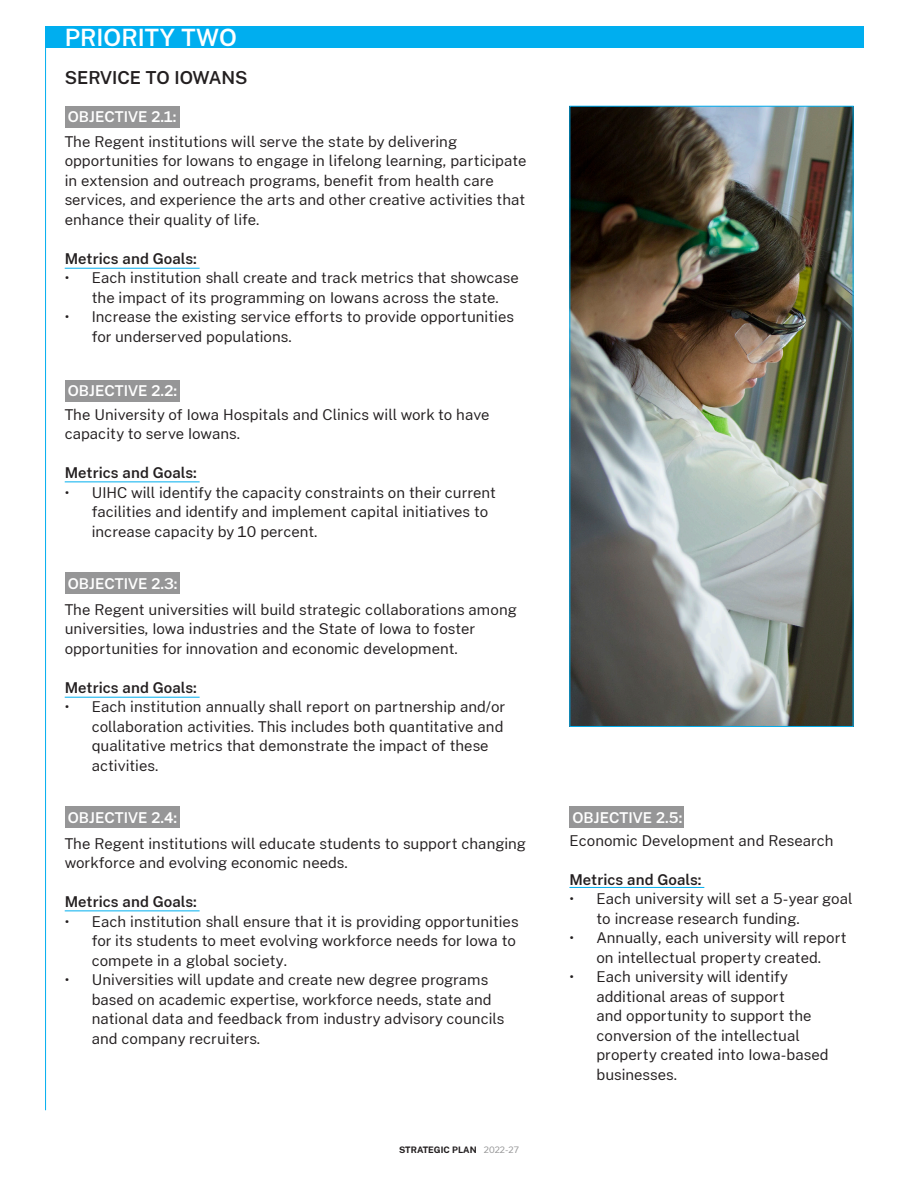
<style>
.page{position:relative;width:918px;height:1188px;background:#fff}
.page>*{position:absolute;margin:0;border:0;box-sizing:border-box;transform-origin:0 0}
.t1{font:600 24px "Cheyenne Sans";color:#fff}
.t2{font:600 18px "Cheyenne Sans";color:#231f20}
.t3{font:15px/19.5px "Cheyenne Sans";color:#231f20}
.t4{font:600 15px "Cheyenne Sans";color:#231f20}
.t5{font:600 15px "Cheyenne Sans";color:#fff}
.t6{font:700 9px "Cheyenne Sans";color:#231f20}
.s1{font-weight:400;color:#969697}
</style>
<div class="page">
<img style="left:571px;top:108px;width:281px;height:617px">
<div style="left:569px;top:106px;width:285px;height:621px;border:1px solid #00aeef"></div>
<div style="left:45px;top:27px;width:819px;height:21px;background:#00aeef"></div>
<hr style="left:45px;top:47px;width:1px;height:1063px;background:#00aeef">
<div style="left:65px;top:106px;width:115px;height:21px;background:#969697"></div>
<div style="left:65px;top:380px;width:115px;height:21px;background:#969697"></div>
<div style="left:65px;top:572px;width:115px;height:22px;background:#969697"></div>
<div style="left:65px;top:806px;width:115px;height:22px;background:#969697"></div>
<div style="left:569px;top:806px;width:115px;height:22px;background:#969697"></div>
<hr style="left:569px;top:887px;width:135px;height:1px;background:#00aeef">
<hr style="left:65px;top:268px;width:135px;height:1px;background:#00aeef">
<hr style="left:65px;top:482px;width:135px;height:1px;background:#00aeef">
<hr style="left:65px;top:697px;width:135px;height:1px;background:#00aeef">
<hr style="left:65px;top:910px;width:135px;height:1px;background:#00aeef">
<h1 class="t1" style="left:65px;top:22px;width:174px">PRIORITY TWO</h1>
<p class="t2" style="left:65px;top:66px;width:184px">SERVICE TO IOWANS</p>
<p class="t5" style="left:68px;top:107px;width:110px">OBJECTIVE 2.1:</p>
<p class="t3" style="left:65px;top:131px;width:463px">The Regent institutions will serve the state by delivering opportunities for Iowans to engage in lifelong learning, participate in extension and outreach programs, benefit from health care services, and experience the arts and other creative activities that enhance their quality of life.</p>
<p class="t4" style="left:65px;top:249px;width:134px">Metrics and Goals:</p>
<p class="t3" style="left:65px;top:268px;width:456px;text-align:center">• Each institution shall create and track metrics that showcase the impact of its programming on Iowans across the state.</p>
<p class="t3" style="left:92px;top:307px;width:424px;text-indent:-27px">• Increase the existing service efforts to provide opportunities for underserved populations.</p>
<p class="t5" style="left:68px;top:381px;width:111px">OBJECTIVE 2.2:</p>
<p class="t3" style="left:65px;top:404px;width:426px">The University of Iowa Hospitals and Clinics will work to have capacity to serve Iowans.</p>
<p class="t4" style="left:65px;top:463px;width:134px">Metrics and Goals:</p>
<p class="t3" style="left:92px;top:482px;width:406px;text-indent:-27px">• UIHC will identify the capacity constraints on their current facilities and identify and implement capital initiatives to increase capacity by 10 percent.</p>
<p class="t5" style="left:68px;top:574px;width:111px">OBJECTIVE 2.3:</p>
<p class="t3" style="left:65px;top:599px;width:454px">The Regent universities will build strategic collaborations among universities, Iowa industries and the State of Iowa to foster opportunities for innovation and economic development.</p>
<p class="t4" style="left:65px;top:678px;width:134px">Metrics and Goals:</p>
<p class="t3" style="left:92px;top:697px;width:415px;text-indent:-27px">• Each institution annually shall report on partnership and/or collaboration activities. This includes both quantitative and qualitative metrics that demonstrate the impact of these activities.</p>
<p class="t5" style="left:68px;top:808px;width:111px">OBJECTIVE 2.4:</p>
<p class="t5" style="left:573px;top:808px;width:111px">OBJECTIVE 2.5:</p>
<p class="t3" style="left:65px;top:833px;width:463px">The Regent institutions will educate students to support changing workforce and evolving economic needs.</p>
<p class="t4" style="left:65px;top:892px;width:134px">Metrics and Goals:</p>
<p class="t3" style="left:92px;top:911px;width:428px;text-indent:-27px">• Each institution shall ensure that it is providing opportunities for its students to meet evolving workforce needs for Iowa to compete in a global society.</p>
<p class="t3" style="left:92px;top:970px;width:414px;text-indent:-27px">• Universities will update and create new degree programs based on academic expertise, workforce needs, state and national data and feedback from industry advisory councils and company recruiters.</p>
<p class="t6" style="left:399px;top:1144px;width:121px">STRATEGIC PLAN <span class="s1">2022-27</span></p>
<p class="t3" style="left:569px;top:830px;width:266px">Economic Development and Research</p>
<p class="t4" style="left:569px;top:870px;width:134px">Metrics and Goals:</p>
<p class="t3" style="left:596px;top:889px;width:257px;text-indent:-27px">• Each university will set a 5-year goal to increase research funding.</p>
<p class="t3" style="left:569px;top:928px;width:279px;text-align:center">• Annually, each university will report on intellectual property created.</p>
<p class="t3" style="left:596px;top:967px;width:234px;text-indent:-27px">• Each university will identify additional areas of support<br>and opportunity to support the conversion of the intellectual property created into Iowa-based businesses.</p>
</div>
